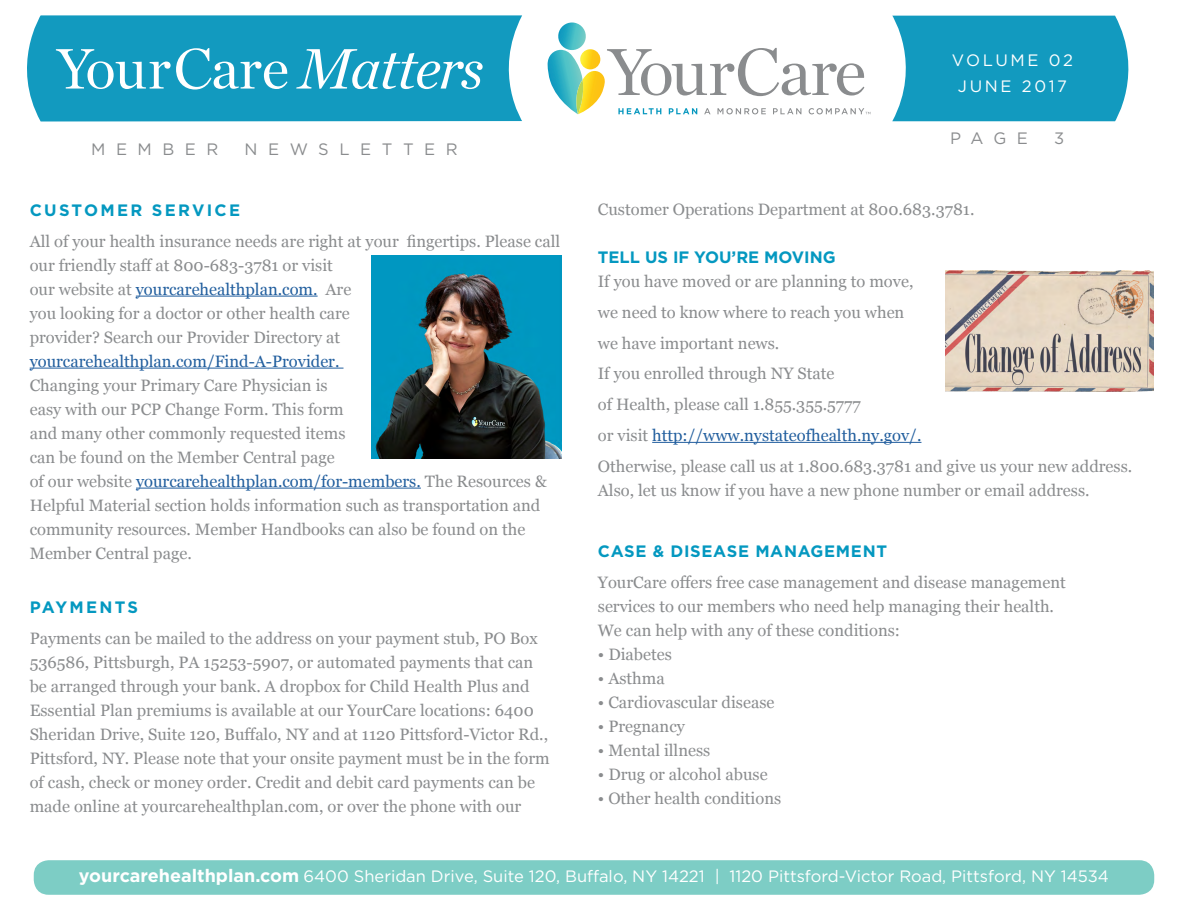
<style>
.page{position:relative;width:1188px;height:918px;background:#fff}
.page>*{position:absolute;margin:0;border:0;box-sizing:border-box;transform-origin:0 0}
.t1{font:16.5px/24px "Georgia";color:#8a8c8e}
.t2{font:16.5px "Gotham";color:#fff}
.t3{font:16.5px "Georgia";color:#215e9e}
.t4{font:700 16.5px "Gotham";letter-spacing:.14em;color:#0498c0}
.t5{font:700 16.5px "Gotham";letter-spacing:.04em;color:#0498c0}
.t6{font:16.5px "Gotham";letter-spacing:.64em;color:#8a8c8e}
.t7{font:700 16.5px "Gotham";color:#0498c0}
.t8{font:16.5px/25.8px "Gotham";letter-spacing:.16em;color:#fff;text-align:center}
.s1{color:#215e9e}
.s2{font-weight:700;font-size:18px}
</style>
<div class="page">
<div style="left:27px;top:15px;width:495px;height:107px;background:#129abf"></div>
<div style="left:892px;top:16px;width:236px;height:105px;background:#129abf"></div>
<svg style="left:547px;top:22px;width:323px;height:93px"></svg>
<svg style="left:56px;top:48px;width:232px;height:42px"></svg>
<svg style="left:296px;top:49px;width:187px;height:40px"></svg>
<div style="left:34px;top:860px;width:1120px;height:35px;background:#7dcdc5;border-radius:15px"></div>
<hr style="left:136px;top:296px;width:182px;height:1px;background:#215e9e">
<hr style="left:30px;top:368px;width:314px;height:1px;background:#215e9e">
<hr style="left:136px;top:488px;width:285px;height:1px;background:#215e9e">
<hr style="left:652px;top:442px;width:269px;height:1px;background:#215e9e">
<img style="left:945px;top:270px;width:208px;height:122px">
<img style="left:372px;top:255px;width:190px;height:204px">
<p class="t6" style="left:91px;top:139px;width:129px">MEMBER</p>
<p class="t6" style="left:245px;top:139px;width:215px">NEWSLETTER</p>
<p class="t4" style="left:30px;top:199px;width:212px">CUSTOMER SERVICE</p>
<p class="t1" style="left:30px;top:228px;width:532px">All of your health insurance needs are right at your fingertips. Please call our friendly staff at 800-683-3781 or visit<br>our website at <span class="s1">yourcarehealthplan.com.</span> Are<br>you looking for a doctor or other health care<br>provider? Search our Provider Directory at</p>
<p class="t3" style="left:30px;top:349px;width:311px">yourcarehealthplan.com/Find-A-Provider.</p>
<p class="t1" style="left:30px;top:372px;width:519px">Changing your Primary Care Physician is<br>easy with our PCP Change Form. This form<br>and many other commonly requested items<br>can be found on the Member Central page<br>of our website <span class="s1">yourcarehealthplan.com/for-members.</span> The Resources &amp; Helpful Material section holds information such as transportation and community resources. Member Handbooks can also be found on the Member Central page.</p>
<p class="t4" style="left:30px;top:596px;width:110px">PAYMENTS</p>
<p class="t1" style="left:30px;top:625px;width:521px">Payments can be mailed to the address on your payment stub, PO Box 536586, Pittsburgh, PA 15253-5907, or automated payments that can be arranged through your bank. A dropbox for Child Health Plus and Essential Plan premiums is available at our YourCare locations: 6400<br>Sheridan Drive, Suite 120, Buffalo, NY and at 1120 Pittsford-Victor Rd., Pittsford, NY. Please note that your onsite payment must be in the form of cash, check or money order. Credit and debit card payments can be made online at yourcarehealthplan.com, or over the phone with our</p>
<p class="t8" style="left:952px;top:47px;width:123px">VOLUME 02<br>JUNE 2017</p>
<p class="t6" style="left:950px;top:128px;width:79px">PAGE</p>
<p class="t6" style="left:1054px;top:128px;width:12px">3</p>
<p class="t1" style="left:598px;top:197px;width:378px">Customer Operations Department at 800.683.3781.</p>
<p class="t7" style="left:598px;top:246px;width:239px">TELL US IF YOU’RE MOVING</p>
<p class="t1" style="left:598px;top:265px;width:536px;line-height:30.8px">If you have moved or are planning to move,<br>we need to know where to reach you when<br>we have important news.<br>If you enrolled through NY State<br>of Health, please call 1.855.355.5777<br>or visit <span class="s1">http://www.nystateofhealth.ny.gov/.<br></span>Otherwise, please call us at 1.800.683.3781 and give us your new address.</p>
<p class="t1" style="left:598px;top:477px;width:493px">Also, let us know if you have a new phone number or email address.</p>
<p class="t5" style="left:598px;top:540px;width:291px">CASE &amp; DISEASE MANAGEMENT</p>
<p class="t1" style="left:598px;top:570px;width:470px">YourCare offers free case management and disease management services to our members who need help managing their health.<br>We can help with any of these conditions:</p>
<p class="t1" style="left:598px;top:642px;width:75px">• Diabetes</p>
<p class="t1" style="left:598px;top:666px;width:68px">• Asthma</p>
<p class="t1" style="left:598px;top:690px;width:178px">• Cardiovascular disease</p>
<p class="t1" style="left:598px;top:714px;width:89px">• Pregnancy</p>
<p class="t1" style="left:598px;top:738px;width:114px">• Mental illness</p>
<p class="t1" style="left:598px;top:762px;width:171px">• Drug or alcohol abuse</p>
<p class="t1" style="left:598px;top:786px;width:185px">• Other health conditions</p>
<p class="t2" style="left:79px;top:865px;width:1032px"><span class="s2">yourcarehealthplan.com</span> 6400 Sheridan Drive, Suite 120, Buffalo, NY 14221 | 1120 Pittsford-Victor Road, Pittsford, NY 14534</p>
</div>
